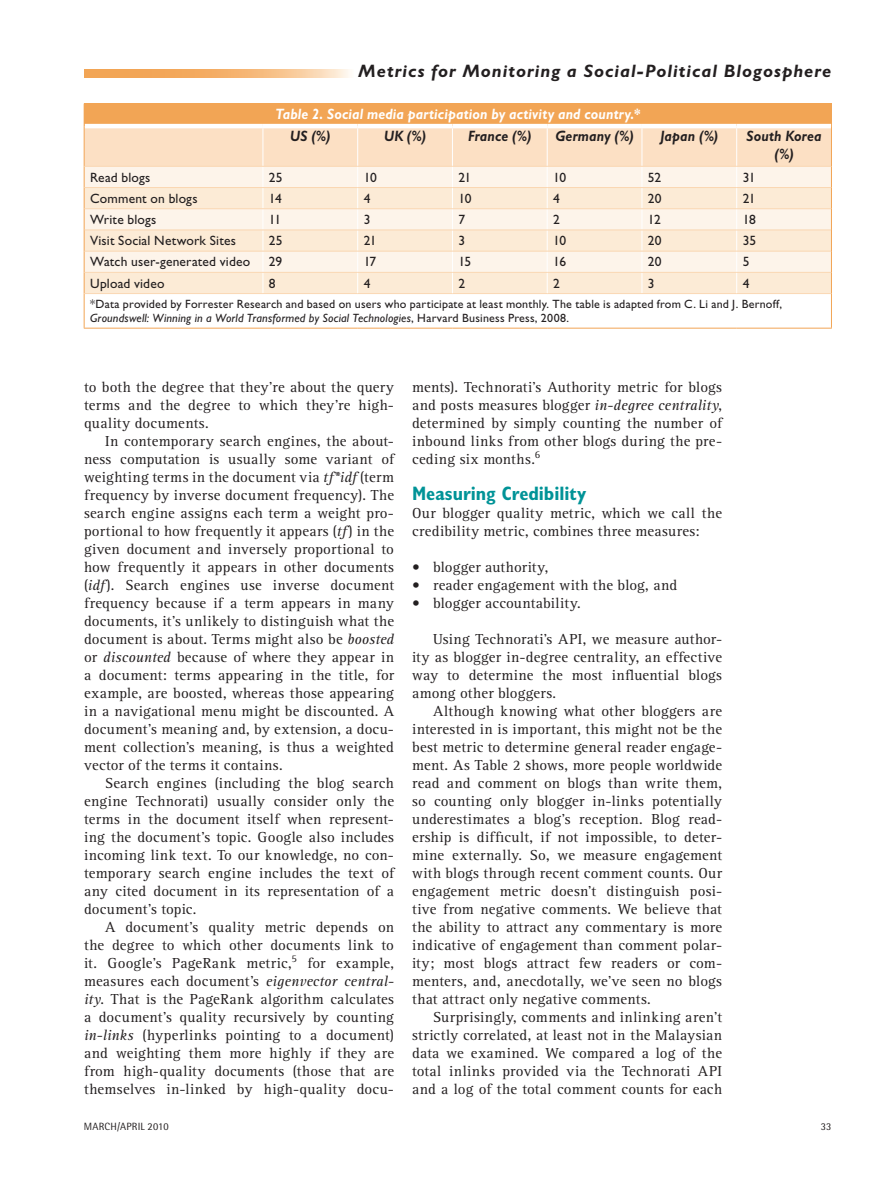
<style>
.page{position:relative;width:878px;height:1188px;background:#fff}
.page>*{position:absolute;margin:0;border:0;box-sizing:border-box;transform-origin:0 0}
.Heading_1{font:700 condensed 19.5px "Gill Sans Std";letter-spacing:-.005em;color:#009397}
.t1{font:italic 700 18px "Gill Sans Std";letter-spacing:.055em;color:#231f20}
.PARAGRAPH{font:15px/18px "Rotis Serif Std";letter-spacing:.015em;color:#231f20;text-align:justify}
.PARAGRAPH__NO_INDENT{font:15px/18px "Rotis Serif Std";letter-spacing:.025em;color:#231f20;text-align:justify}
.TABLE_TITLE{font:italic 700 15px "Gill Sans Std";letter-spacing:.01em;color:#fff;scale:.9 1}
.TABLE_TITLE-2{font:italic 700 15px/18px "Gill Sans Std";letter-spacing:.01em;color:#231f20;text-align:center;scale:.9 1}
.LIST_1{font:15px "Rotis Serif Std";letter-spacing:.005em;color:#231f20}
.LIST_1z{font:15px "Rotis Serif Std";letter-spacing:.01em;color:#231f20}
.LIST_1a{font:15px "Rotis Serif Std";letter-spacing:.005em;color:#231f20}
.TABLE_ROW{font:13.5px "Gill Sans Std";letter-spacing:.01em;color:#231f20}
.TABLE_FOOTNOTE{font:12px/14.4px "Gill Sans Std";letter-spacing:.015em;color:#231f20}
.t2{font:10.5px "Rotis Semi Sans Std";letter-spacing:.015em;color:#231f20}
.s1{font-style:italic}
</style>
<div class="page">
<svg style="left:84px;top:69px;width:265px;height:9px;background:#f5b879"></svg>
<hr style="left:84px;top:294px;width:1px;height:34px;background:#f2a555">
<hr style="left:831px;top:294px;width:1px;height:34px;background:#f2a555">
<hr style="left:84px;top:328px;width:179px;height:1px;background:#f2a555">
<hr style="left:263px;top:328px;width:94px;height:1px;background:#f2a555">
<hr style="left:357px;top:328px;width:95px;height:1px;background:#f2a555">
<hr style="left:452px;top:328px;width:95px;height:1px;background:#f2a555">
<hr style="left:547px;top:328px;width:95px;height:1px;background:#f2a555">
<hr style="left:642px;top:328px;width:94px;height:1px;background:#f2a555">
<hr style="left:736px;top:328px;width:95px;height:1px;background:#f2a555">
<svg style="left:84px;top:104px;width:748px;height:190px;background:#fbe4cb"></svg>
<hr style="left:84px;top:104px;width:179px;height:1px;background:#f2a555">
<hr style="left:263px;top:104px;width:94px;height:1px;background:#f2a555">
<hr style="left:357px;top:104px;width:95px;height:1px;background:#f2a555">
<hr style="left:452px;top:104px;width:95px;height:1px;background:#f2a555">
<hr style="left:547px;top:104px;width:95px;height:1px;background:#f2a555">
<hr style="left:642px;top:104px;width:94px;height:1px;background:#f2a555">
<hr style="left:736px;top:104px;width:95px;height:1px;background:#f2a555">
<hr style="left:84px;top:126px;width:1px;height:40px;background:#f2a555">
<hr style="left:84px;top:166px;width:179px;height:1px;background:#fad7b2">
<hr style="left:263px;top:166px;width:94px;height:1px;background:#fad7b2">
<hr style="left:357px;top:166px;width:95px;height:1px;background:#fad7b2">
<hr style="left:452px;top:166px;width:95px;height:1px;background:#fad7b2">
<hr style="left:547px;top:166px;width:95px;height:1px;background:#fad7b2">
<hr style="left:642px;top:166px;width:94px;height:1px;background:#fad7b2">
<hr style="left:736px;top:166px;width:95px;height:1px;background:#fad7b2">
<p class="t1" style="left:358px;top:61px;width:474px">Metrics for Monitoring a Social-Political Blogosphere</p>
<p class="TABLE_TITLE" style="left:275px;top:105px;width:407px">Table 2. Social media participation by activity and country.*</p>
<p class="TABLE_TITLE-2" style="left:290px;top:127px;width:46px">US (%)</p>
<p class="TABLE_TITLE-2" style="left:384px;top:127px;width:48px">UK (%)</p>
<p class="TABLE_TITLE-2" style="left:468px;top:127px;width:72px">France (%)</p>
<p class="TABLE_TITLE-2" style="left:555px;top:127px;width:88px">Germany (%)</p>
<p class="TABLE_TITLE-2" style="left:660px;top:127px;width:66px">Japan (%)</p>
<p class="TABLE_TITLE-2" style="left:746px;top:127px;width:85px">South Korea (%)</p>
<p class="TABLE_ROW" style="left:90px;top:169px;width:62px">Read blogs</p>
<p class="TABLE_ROW" style="left:269px;top:169px;width:15px">25</p>
<p class="TABLE_ROW" style="left:364px;top:169px;width:15px">10</p>
<p class="TABLE_ROW" style="left:458px;top:169px;width:14px">21</p>
<p class="TABLE_ROW" style="left:553px;top:169px;width:15px">10</p>
<p class="TABLE_ROW" style="left:648px;top:169px;width:15px">52</p>
<p class="TABLE_ROW" style="left:742px;top:169px;width:14px">31</p>
<p class="TABLE_ROW" style="left:90px;top:190px;width:109px">Comment on blogs</p>
<p class="TABLE_ROW" style="left:269px;top:190px;width:14px">14</p>
<p class="TABLE_ROW" style="left:364px;top:190px;width:8px">4</p>
<p class="TABLE_ROW" style="left:458px;top:190px;width:15px">10</p>
<p class="TABLE_ROW" style="left:553px;top:190px;width:8px">4</p>
<p class="TABLE_ROW" style="left:648px;top:190px;width:15px">20</p>
<p class="TABLE_ROW" style="left:742px;top:190px;width:14px">21</p>
<p class="TABLE_ROW" style="left:90px;top:212px;width:68px">Write blogs</p>
<p class="TABLE_ROW" style="left:269px;top:212px;width:14px">11</p>
<p class="TABLE_ROW" style="left:364px;top:212px;width:8px">3</p>
<p class="TABLE_ROW" style="left:458px;top:212px;width:8px">7</p>
<p class="TABLE_ROW" style="left:553px;top:212px;width:8px">2</p>
<p class="TABLE_ROW" style="left:648px;top:212px;width:14px">12</p>
<p class="TABLE_ROW" style="left:742px;top:212px;width:15px">18</p>
<p class="TABLE_ROW" style="left:90px;top:233px;width:147px">Visit Social Network Sites</p>
<p class="TABLE_ROW" style="left:269px;top:233px;width:15px">25</p>
<p class="TABLE_ROW" style="left:364px;top:233px;width:14px">21</p>
<p class="TABLE_ROW" style="left:458px;top:233px;width:8px">3</p>
<p class="TABLE_ROW" style="left:553px;top:233px;width:15px">10</p>
<p class="TABLE_ROW" style="left:648px;top:233px;width:15px">20</p>
<p class="TABLE_ROW" style="left:742px;top:233px;width:15px">35</p>
<p class="TABLE_ROW" style="left:90px;top:254px;width:161px">Watch user-generated video</p>
<p class="TABLE_ROW" style="left:269px;top:254px;width:15px">29</p>
<p class="TABLE_ROW" style="left:364px;top:254px;width:14px">17</p>
<p class="TABLE_ROW" style="left:458px;top:254px;width:14px">15</p>
<p class="TABLE_ROW" style="left:553px;top:254px;width:14px">16</p>
<p class="TABLE_ROW" style="left:648px;top:254px;width:15px">20</p>
<p class="TABLE_ROW" style="left:742px;top:254px;width:8px">5</p>
<p class="TABLE_ROW" style="left:90px;top:275px;width:76px">Upload video</p>
<p class="TABLE_ROW" style="left:269px;top:275px;width:8px">8</p>
<p class="TABLE_ROW" style="left:364px;top:275px;width:8px">4</p>
<p class="TABLE_ROW" style="left:458px;top:275px;width:8px">2</p>
<p class="TABLE_ROW" style="left:553px;top:275px;width:8px">2</p>
<p class="TABLE_ROW" style="left:648px;top:275px;width:8px">3</p>
<p class="TABLE_ROW" style="left:742px;top:275px;width:8px">4</p>
<p class="TABLE_FOOTNOTE" style="left:90px;top:297px;width:693px">*Data provided by Forrester Research and based on users who participate at least monthly. The table is adapted from C. Li and J. Bernoff,<br><span class="s1">Groundswell: Winning in a World Transformed by Social Technologies</span>, Harvard Business Press, 2008.</p>
<p class="PARAGRAPH__NO_INDENT" style="left:84px;top:378px;width:311px">to both the degree that they’re about the query terms and the degree to which they’re high&shy;quality documents.</p>
<p class="PARAGRAPH" style="left:84px;top:432px;width:311px;text-indent:21px">In contemporary search engines, the about&shy;ness computation is usually some variant of weighting terms in the document via <span class="s1">tf*idf</span> (term frequency by inverse document frequency). The search engine assigns each term a weight pro&shy;portional to how frequently it appears (<span class="s1">tf</span>) in the given document and inversely proportional to how frequently it appears in other documents (<span class="s1">idf</span>). Search engines use inverse document frequency because if a term appears in many documents, it’s unlikely to distinguish what the document is about. Terms might also be <span class="s1">boosted </span>or <span class="s1">discounted</span> because of where they appear in a document: terms appearing in the title, for example, are boosted, whereas those appearing in a navigational menu might be discounted. A document’s meaning and, by extension, a docu&shy;ment collection’s meaning, is thus a weighted vector of the terms it contains.</p>
<p class="PARAGRAPH" style="left:84px;top:774px;width:311px;text-indent:21px">Search engines (including the blog search engine Technorati) usually consider only the terms in the document itself when represent&shy;ing the document’s topic. Google also includes incoming link text. To our knowledge, no con&shy;temporary search engine includes the text of any cited document in its representation of a document’s topic.</p>
<p class="PARAGRAPH" style="left:84px;top:918px;width:311px;text-indent:21px">A document’s quality metric depends on the degree to which other documents link to it. Google’s PageRank metric,<sup>5</sup> for example, measures each document’s <span class="s1">eigenvector central&shy;ity</span>. That is the PageRank algorithm calculates a document’s quality recursively by counting <span class="s1">in-links</span> (hyperlinks pointing to a document) and weighting them more highly if they are from high-quality documents (those that are themselves in-linked by high-quality docu-</p>
<p class="PARAGRAPH" style="left:412px;top:378px;width:311px">ments). Technorati’s Authority metric for blogs and posts measures blogger <span class="s1">in-degree centrality</span>, determined by simply counting the number of inbound links from other blogs during the pre&shy;ceding six months.<sup>6</sup></p>
<p class="Heading_1" style="left:412px;top:481px;width:176px">Measuring Credibility</p>
<p class="PARAGRAPH__NO_INDENT" style="left:412px;top:504px;width:311px">Our blogger quality metric, which we call the credibility metric, combines three measures:</p>
<p class="LIST_1a" style="left:412px;top:558px;width:138px">• blogger authority,</p>
<p class="LIST_1" style="left:412px;top:576px;width:266px">• reader engagement with the blog, and</p>
<p class="LIST_1z" style="left:412px;top:594px;width:170px">• blogger accountability.</p>
<p class="PARAGRAPH" style="left:412px;top:630px;width:311px;text-indent:21px">Using Technorati’s API, we measure author&shy;ity as blogger in-degree centrality, an effective way to determine the most influential blogs among other bloggers.</p>
<p class="PARAGRAPH" style="left:412px;top:702px;width:311px;text-indent:21px">Although knowing what other bloggers are interested in is important, this might not be the best metric to determine general reader engage&shy;ment. As Table 2 shows, more people worldwide read and comment on blogs than write them, so counting only blogger in-links potentially underestimates a blog’s reception. Blog read&shy;ership is difficult, if not impossible, to deter&shy;mine externally. So, we measure engagement with blogs through recent comment counts. Our engagement metric doesn’t distinguish posi&shy;tive from negative comments. We believe that the ability to attract any commentary is more indicative of engagement than comment polar&shy;ity; most blogs attract few readers or com&shy;menters, and, anecdotally, we’ve seen no blogs that attract only negative comments.</p>
<p class="PARAGRAPH" style="left:412px;top:1008px;width:311px;text-indent:21px">Surprisingly, comments and inlinking aren’t strictly correlated, at least not in the Malaysian data we examined. We compared a log of the total inlinks provided via the Technorati API and a log of the total comment counts for each</p>
<p class="t2" style="left:84px;top:1120px;width:86px">MARCH/APRIL 2010</p>
<p class="t2" style="left:820px;top:1120px;width:12px">33</p>
</div>
